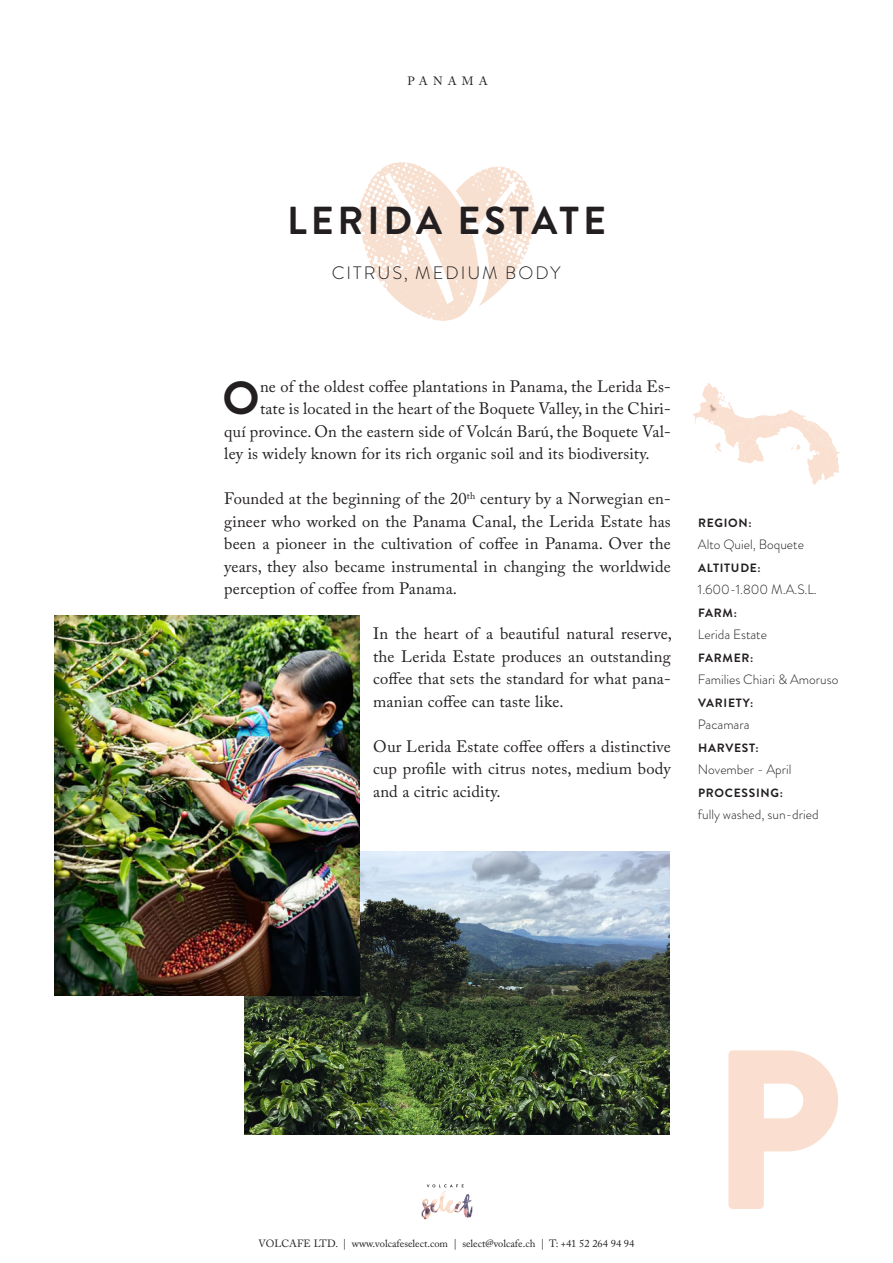
<style>
.page{position:relative;width:893px;height:1263px;background:#fff}
.page>*{position:absolute;margin:0;border:0;box-sizing:border-box;transform-origin:0 0}
.t1{font:900 226.65px "Brandon Grotesque";color:#fadfd1}
.BodyTexDropCap{font:700 46.5px "Brandon Grotesque";color:#231f20}
.t2{font:700 39px "Brandon Grotesque";letter-spacing:.1em;color:#231f20}
.t3{font:300 18px "Brandon Grotesque";letter-spacing:.11em;color:#231f20}
.BodyText{font:16.5px/22.5px "Adobe Caslon Pro";letter-spacing:.01em;color:#231f20;text-align:justify}
.BodyTexDropCap-2{font:16.5px "Adobe Caslon Pro";letter-spacing:.01em;color:#231f20}
.CoffeeFactsText{font:300 13.5px "Brandon Grotesque";color:#231f20}
.CoffeeFactsTitle{font:300 13.5px "Brandon Grotesque";color:#231f20}
.CoffeeFactsTitle-2{font:700 12px "Brandon Grotesque";letter-spacing:.06em;color:#231f20}
.SectionTItle{font:12px "Adobe Caslon Pro";letter-spacing:.435em;color:#231f20}
.t4{font:10.5px "Adobe Caslon Pro";color:#231f20}
</style>
<div class="page">
<svg style="left:427px;top:1184px;width:37px;height:10px"></svg>
<img style="left:244px;top:851px;width:426px;height:283px">
<img style="left:54px;top:615px;width:306px;height:380px">
<svg style="left:693px;top:383px;width:147px;height:102px"></svg>
<img style="left:359px;top:163px;width:177px;height:157px">
<p class="SectionTItle" style="left:407px;top:73px;width:82px">PANAMA</p>
<p class="t2" style="left:287px;top:193px;width:320px">LERIDA ESTATE</p>
<p class="t3" style="left:332px;top:261px;width:230px">CITRUS, MEDIUM BODY</p>
<p class="BodyTexDropCap" style="left:222px;top:366px;width:39px">O</p>
<p class="BodyTexDropCap-2" style="left:260px;top:376px;width:412px">ne of the oldest coffee plantations in Panama, the Lerida Es-</p>
<p class="BodyTexDropCap-2" style="left:260px;top:399px;width:412px">tate is located in the heart of the Boquete Valley, in the Chiri-</p>
<p class="BodyTexDropCap-2" style="left:224px;top:421px;width:448px">quí province. On the eastern side of Volcán Barú, the Boquete Val-</p>
<p class="BodyTexDropCap-2" style="left:224px;top:444px;width:427px">ley is widely known for its rich organic soil and its biodiversity.</p>
<p class="BodyText" style="left:224px;top:487px;width:448px">Founded at the beginning of the 20<sup>th</sup> century by a Norwegian en&shy;gineer who worked on the Panama Canal, the Lerida Estate has been a pioneer in the cultivation of coffee in Panama. Over the years, they also became instrumental in changing the worldwide perception of coffee from Panama.</p>
<p class="BodyText" style="left:373px;top:622px;width:300px">In the heart of a beautiful natural reserve, the Lerida Estate produces an outstanding coffee that sets the standard for what pana&shy;manian coffee can taste like.</p>
<p class="BodyText" style="left:373px;top:735px;width:299px">Our Lerida Estate coffee offers a distinctive cup profile with citrus notes, medium body and a citric acidity.</p>
<p class="CoffeeFactsTitle-2" style="left:698px;top:514px;width:55px">REGION:</p>
<p class="CoffeeFactsText" style="left:698px;top:535px;width:107px">Alto Quiel, Boquete</p>
<p class="CoffeeFactsTitle-2" style="left:698px;top:559px;width:64px">ALTITUDE:</p>
<p class="CoffeeFactsText" style="left:698px;top:580px;width:120px">1.600-1.800 M.A.S.L.</p>
<p class="CoffeeFactsTitle-2" style="left:698px;top:604px;width:40px">FARM:</p>
<p class="CoffeeFactsTitle" style="left:698px;top:625px;width:71px">Lerida Estate</p>
<p class="CoffeeFactsTitle-2" style="left:698px;top:649px;width:57px">FARMER:</p>
<p class="CoffeeFactsTitle" style="left:698px;top:670px;width:142px">Families Chiari &amp; Amoruso</p>
<p class="CoffeeFactsTitle-2" style="left:698px;top:694px;width:57px">VARIETY:</p>
<p class="CoffeeFactsText" style="left:698px;top:715px;width:53px">Pacamara</p>
<p class="CoffeeFactsTitle-2" style="left:698px;top:739px;width:62px">HARVEST:</p>
<p class="CoffeeFactsText" style="left:698px;top:760px;width:95px">November - April</p>
<p class="CoffeeFactsTitle-2" style="left:698px;top:784px;width:86px">PROCESSING:</p>
<p class="CoffeeFactsText" style="left:698px;top:805px;width:122px">fully washed, sun-dried</p>
<p class="t4" style="left:259px;top:1237px;width:377px">VOLCAFE LTD. | www.volcafeselect.com | select@volcafe.ch | T: +41 52 264 94 94</p>
<h1 class="t1" style="left:709px;top:970px;width:135px">P</h1>
</div>
